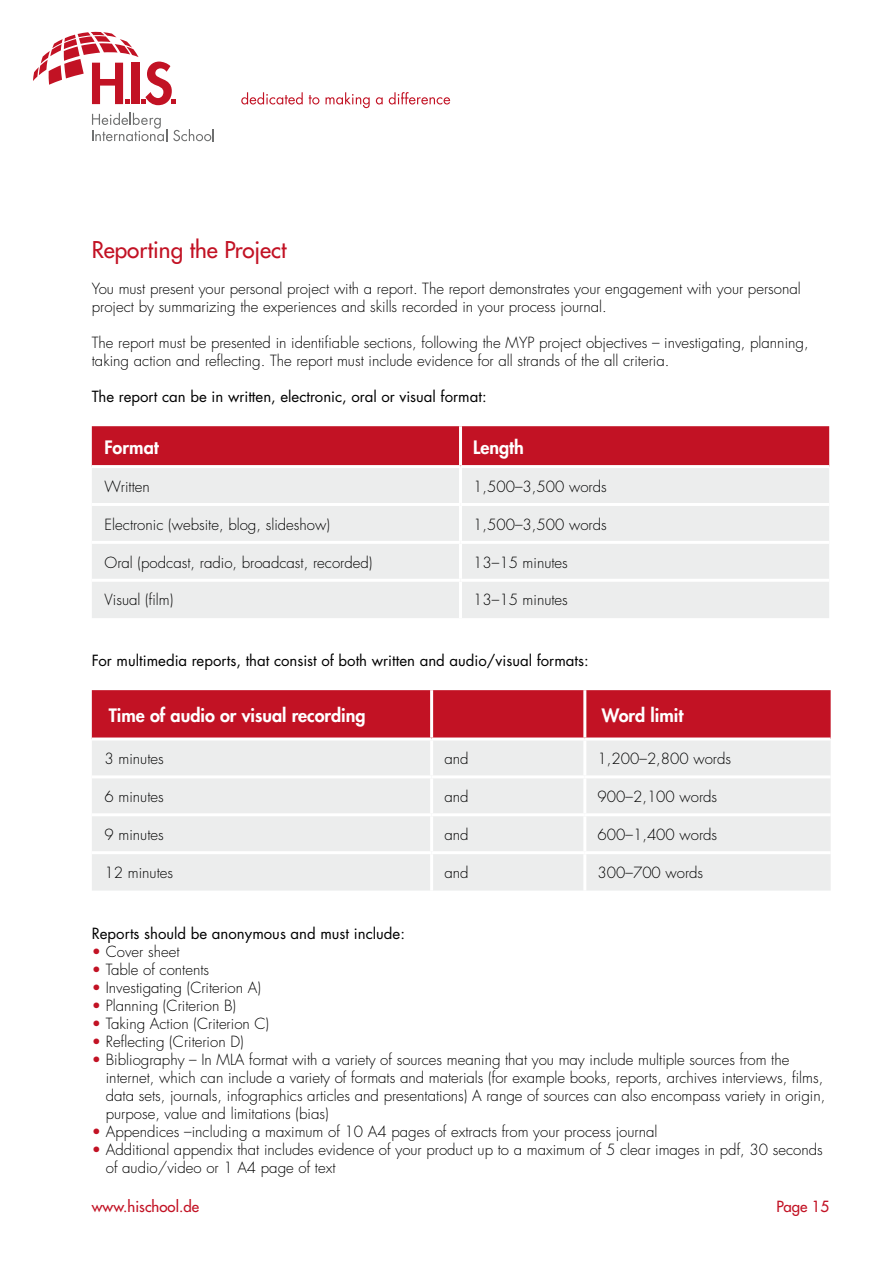
<style>
.page{position:relative;width:893px;height:1263px;background:#fff}
.page>*{position:absolute;margin:0;border:0;box-sizing:border-box;transform-origin:0 0}
.t1{font:500 22.5px "Futura LT Pro";color:#c21224}
.t2{font:800 18px "Futura LT Pro";color:#fff}
.t3{font:300 15px/18px "Futura Std";color:#000}
.t4{font:15px "Futura LT Pro";color:#000}
.t5{font:500 15px "Futura LT Pro";color:#c21224}
.s1{color:#c21224}
</style>
<div class="page">
<svg style="left:241px;top:92px;width:62px;height:12px"></svg>
<svg style="left:309px;top:95px;width:10px;height:9px"></svg>
<svg style="left:326px;top:92px;width:44px;height:16px"></svg>
<svg style="left:376px;top:97px;width:7px;height:7px"></svg>
<svg style="left:389px;top:92px;width:61px;height:12px"></svg>
<svg style="left:173px;top:129px;width:41px;height:12px"></svg>
<svg style="left:92px;top:113px;width:75px;height:28px"></svg>
<svg style="left:33px;top:32px;width:143px;height:73px"></svg>
<div style="left:92px;top:426px;width:737px;height:39px;background:#c21224"></div>
<div style="left:92px;top:468px;width:737px;height:150px;background:#eceded"></div>
<hr style="left:459px;top:426px;width:3px;height:39px;background:#fff">
<hr style="left:459px;top:468px;width:3px;height:35px;background:#fff">
<hr style="left:92px;top:503px;width:368px;height:3px;background:#fff">
<hr style="left:460px;top:503px;width:369px;height:3px;background:#fff">
<hr style="left:459px;top:506px;width:3px;height:35px;background:#fff">
<hr style="left:92px;top:541px;width:368px;height:3px;background:#fff">
<hr style="left:460px;top:541px;width:369px;height:3px;background:#fff">
<hr style="left:459px;top:544px;width:3px;height:35px;background:#fff">
<hr style="left:92px;top:579px;width:368px;height:3px;background:#fff">
<hr style="left:460px;top:579px;width:369px;height:3px;background:#fff">
<hr style="left:459px;top:582px;width:3px;height:36px;background:#fff">
<div style="left:92px;top:690px;width:739px;height:47px;background:#c21224"></div>
<div style="left:92px;top:741px;width:739px;height:149px;background:#eceded"></div>
<hr style="left:430px;top:690px;width:3px;height:47px;background:#fff">
<hr style="left:583px;top:690px;width:3px;height:47px;background:#fff">
<hr style="left:430px;top:740px;width:3px;height:35px;background:#fff">
<hr style="left:583px;top:740px;width:3px;height:35px;background:#fff">
<hr style="left:92px;top:775px;width:340px;height:3px;background:#fff">
<hr style="left:432px;top:775px;width:153px;height:3px;background:#fff">
<hr style="left:430px;top:778px;width:3px;height:35px;background:#fff">
<hr style="left:585px;top:775px;width:246px;height:3px;background:#fff">
<hr style="left:583px;top:778px;width:3px;height:35px;background:#fff">
<hr style="left:92px;top:813px;width:340px;height:3px;background:#fff">
<hr style="left:432px;top:813px;width:153px;height:3px;background:#fff">
<hr style="left:430px;top:816px;width:3px;height:35px;background:#fff">
<hr style="left:585px;top:813px;width:246px;height:3px;background:#fff">
<hr style="left:583px;top:816px;width:3px;height:35px;background:#fff">
<hr style="left:92px;top:851px;width:340px;height:3px;background:#fff">
<hr style="left:432px;top:851px;width:153px;height:3px;background:#fff">
<hr style="left:430px;top:854px;width:3px;height:36px;background:#fff">
<hr style="left:585px;top:851px;width:246px;height:3px;background:#fff">
<hr style="left:583px;top:854px;width:3px;height:36px;background:#fff">
<h1 class="t1" style="left:92px;top:233px;width:196px">Reporting the Project</h1>
<p class="t3" style="left:92px;top:280px;width:710px">You must present your personal project with a report. The report demonstrates your engagement with your personal project by summarizing the experiences and skills recorded in your process journal.</p>
<p class="t3" style="left:92px;top:334px;width:718px">The report must be presented in identifiable sections, following the MYP project objectives – investigating, planning, taking action and reflecting. The report must include evidence for all strands of the all criteria.</p>
<p class="t4" style="left:92px;top:386px;width:396px">The report can be in written, electronic, oral or visual format:</p>
<p class="t2" style="left:105px;top:433px;width:56px">Format</p>
<p class="t2" style="left:473px;top:433px;width:52px">Length</p>
<p class="t3" style="left:105px;top:478px;width:47px">Written</p>
<p class="t3" style="left:473px;top:478px;width:135px">1,500–3,500 words</p>
<p class="t3" style="left:105px;top:516px;width:227px">Electronic (website, blog, slideshow)</p>
<p class="t3" style="left:473px;top:516px;width:135px">1,500–3,500 words</p>
<p class="t3" style="left:105px;top:553px;width:269px">Oral (podcast, radio, broadcast, recorded)</p>
<p class="t3" style="left:473px;top:553px;width:96px">13–15 minutes</p>
<p class="t3" style="left:105px;top:591px;width:70px">Visual (film)</p>
<p class="t3" style="left:473px;top:591px;width:96px">13–15 minutes</p>
<p class="t4" style="left:92px;top:650px;width:498px">For multimedia reports, that consist of both written and audio/visual formats:</p>
<p class="t2" style="left:109px;top:702px;width:258px">Time of audio or visual recording</p>
<p class="t2" style="left:602px;top:702px;width:83px">Word limit</p>
<p class="t3" style="left:105px;top:750px;width:61px">3 minutes</p>
<p class="t3" style="left:444px;top:750px;width:26px">and</p>
<p class="t3" style="left:598px;top:750px;width:135px">1,200–2,800 words</p>
<p class="t3" style="left:105px;top:788px;width:61px">6 minutes</p>
<p class="t3" style="left:444px;top:788px;width:26px">and</p>
<p class="t3" style="left:598px;top:788px;width:121px">900–2,100 words</p>
<p class="t3" style="left:105px;top:826px;width:61px">9 minutes</p>
<p class="t3" style="left:444px;top:826px;width:26px">and</p>
<p class="t3" style="left:598px;top:826px;width:121px">600–1,400 words</p>
<p class="t3" style="left:105px;top:864px;width:70px">12 minutes</p>
<p class="t3" style="left:444px;top:864px;width:26px">and</p>
<p class="t3" style="left:598px;top:864px;width:107px">300–700 words</p>
<p class="t4" style="left:92px;top:923px;width:315px">Reports should be anonymous and must include:</p>
<p class="t3" style="left:92px;top:942px;width:89px"><span class="s1">•</span> Cover sheet</p>
<p class="t3" style="left:92px;top:960px;width:119px"><span class="s1">•</span> Table of contents</p>
<p class="t3" style="left:92px;top:978px;width:171px"><span class="s1">•</span> Investigating (Criterion A)</p>
<p class="t3" style="left:92px;top:996px;width:146px"><span class="s1">•</span> Planning (Criterion B)</p>
<p class="t3" style="left:92px;top:1014px;width:179px"><span class="s1">•</span> Taking Action (Criterion C)</p>
<p class="t3" style="left:92px;top:1032px;width:153px"><span class="s1">•</span> Reflecting (Criterion D)</p>
<p class="t3" style="left:106px;top:1050px;width:721px;text-indent:-14px"><span class="s1">•</span> Bibliography – In MLA format with a variety of sources meaning that you may include multiple sources from the internet, which can include a variety of formats and materials (for example books, reports, archives interviews, films, data sets, journals, infographics articles and presentations) A range of sources can also encompass variety in origin, purpose, value and limitations (bias)</p>
<p class="t3" style="left:92px;top:1122px;width:567px"><span class="s1">•</span> Appendices –including a maximum of 10 A4 pages of extracts from your process journal</p>
<p class="t3" style="left:106px;top:1140px;width:718px;text-indent:-14px"><span class="s1">•</span> Additional appendix that includes evidence of your product up to a maximum of 5 clear images in pdf, 30 seconds of audio/video or 1 A4 page of text</p>
<p class="t5" style="left:92px;top:1195px;width:109px">www.hischool.de</p>
<p class="t5" style="left:776px;top:1195px;width:54px">Page 15</p>
</div>
